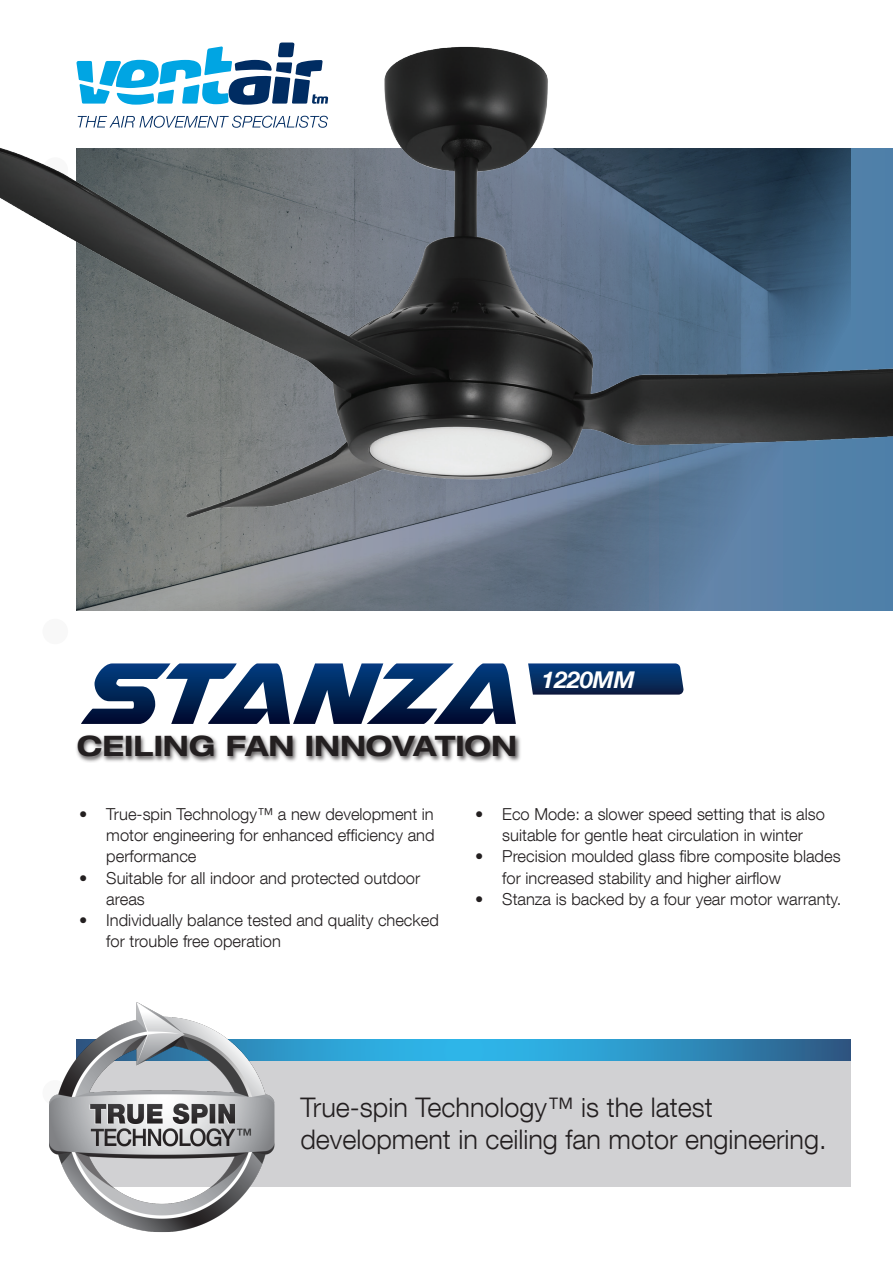
<style>
.page{position:relative;width:893px;height:1263px;background:#fff}
.page>*{position:absolute;margin:0;border:0;box-sizing:border-box;transform-origin:0 0}
.t1{font:700 expanded 28.05px "Helvetica Neue LT Com";color:#231f20}
.t2{font:300 27px/31.5px "Helvetica Neue LT Com";color:#231f20}
.t3{font:italic 700 23.1px "Helvetica Neue LT Com";color:#fff}
.t4{font:300 16.5px/21.3px "Helvetica Neue LT Com";color:#231f20}
</style>
<div class="page">
<div style="left:43px;top:619px;width:25px;height:25px;background:#f8f8f8;border-radius:50%"></div>
<svg style="left:77px;top:546px;width:816px;height:64px;background:#6c7e90"></svg>
<svg style="left:282px;top:1040px;width:568px;height:21px;background:#2e97c8"></svg>
<div style="left:77px;top:1061px;width:773px;height:126px;background:#d1d1d3"></div>
<img style="left:49px;top:1002px;width:233px;height:231px">
<svg style="left:81px;top:663px;width:435px;height:61px"></svg>
<svg style="left:528px;top:663px;width:156px;height:32px;background:#15396a"></svg>
<img style="left:76px;top:735px;width:445px;height:27px">
<img style="left:0;top:42px;width:893px;height:504px">
<p class="t1" style="left:77px;top:728px;width:442px">CEILING FAN INNOVATION</p>
<p class="t3" style="left:541px;top:665px;width:95px">1220MM</p>
<p class="t4" style="left:106px;top:803px;width:330px;text-align:justify;text-indent:-27px">• True-spin Technology™ a new development in motor engineering for enhanced efficiency and performance</p>
<p class="t4" style="left:106px;top:867px;width:315px;text-indent:-27px">• Suitable for all indoor and protected outdoor areas</p>
<p class="t4" style="left:106px;top:909px;width:334px;text-indent:-27px">• Individually balance tested and quality checked for trouble free operation</p>
<p class="t4" style="left:475px;top:803px;width:351px;text-align:center">• Eco Mode: a slower speed setting that is also suitable for gentle heat circulation in winter</p>
<p class="t4" style="left:502px;top:845px;width:340px;text-indent:-27px">• Precision moulded glass fibre composite blades for increased stability and higher airflow</p>
<p class="t4" style="left:475px;top:888px;width:367px">• Stanza is backed by a four year motor warranty.</p>
<p class="t2" style="left:300px;top:1091px;width:528px">True-spin Technology™ is the latest development in ceiling fan motor engineering.</p>
</div>
